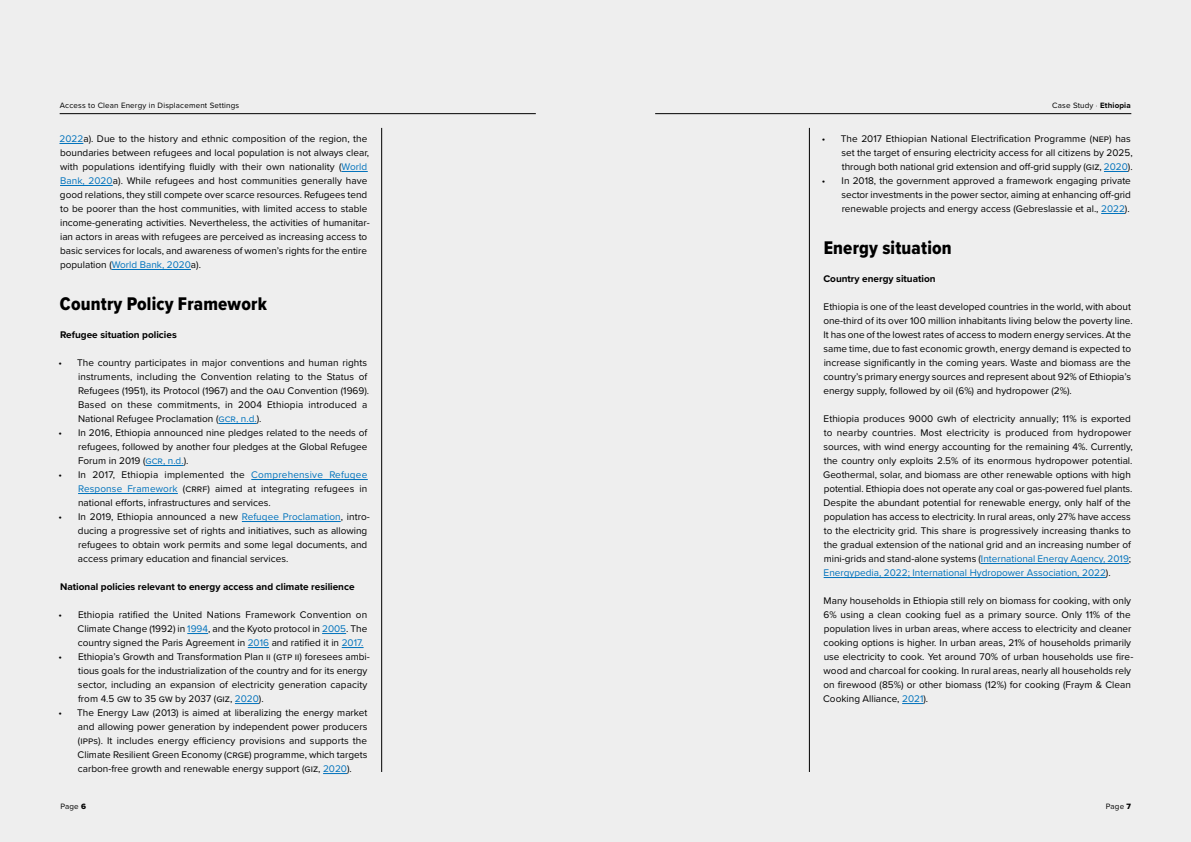
<style>
.page{position:relative;width:1191px;height:842px;background:#eee}
.page>*{position:absolute;margin:0;border:0;box-sizing:border-box;transform-origin:0 0}
.Paragraph_Text{font:19px "Proxima Nova Cond Extrabld";letter-spacing:.01em;color:#000}
.Paragraph_Text-2{font:10px/14px "Proxima Nova";color:#000}
.Paragraph_Text-3{font:700 10px "Proxima Nova";color:#000}
.t1{font:8px "Proxima Nova";letter-spacing:.02em;color:#000}
.s1{color:#0072bc}
.s2{font-weight:300}
.s3{font-weight:700}
.s4{font-family:"Proxima Nova Extrabld"}
</style>
<div class="page">
<hr style="left:60px;top:113px;width:476px;height:1px;background:#000">
<hr style="left:655px;top:113px;width:476px;height:1px;background:#000">
<svg style="left:59px;top:143px;width:24px;height:1px"></svg>
<svg style="left:341px;top:171px;width:27px;height:1px"></svg>
<hr style="left:60px;top:185px;width:53px;height:1px;background:#0072bc">
<hr style="left:112px;top:269px;width:79px;height:1px;background:#0072bc">
<hr style="left:218px;top:423px;width:39px;height:1px;background:#0072bc">
<hr style="left:145px;top:465px;width:39px;height:1px;background:#0072bc">
<hr style="left:251px;top:479px;width:117px;height:1px;background:#0072bc">
<hr style="left:78px;top:493px;width:100px;height:1px;background:#0072bc">
<hr style="left:242px;top:521px;width:99px;height:1px;background:#0072bc">
<svg style="left:187px;top:633px;width:21px;height:1px"></svg>
<svg style="left:322px;top:633px;width:24px;height:1px"></svg>
<svg style="left:248px;top:647px;width:21px;height:1px"></svg>
<svg style="left:342px;top:647px;width:21px;height:1px"></svg>
<svg style="left:235px;top:703px;width:24px;height:1px"></svg>
<svg style="left:323px;top:773px;width:24px;height:1px"></svg>
<svg style="left:1104px;top:171px;width:24px;height:1px"></svg>
<svg style="left:1101px;top:213px;width:24px;height:1px"></svg>
<hr style="left:981px;top:563px;width:147px;height:1px;background:#0072bc">
<hr style="left:823px;top:577px;width:283px;height:1px;background:#0072bc">
<svg style="left:902px;top:703px;width:21px;height:1px"></svg>
<hr style="left:809px;top:128px;width:1px;height:644px;background:#000">
<hr style="left:381px;top:128px;width:1px;height:644px;background:#000">
<p class="t1" style="left:60px;top:99px;width:181px">Access to Clean Energy in Displacement Settings</p>
<p class="Paragraph_Text-2" style="left:59px;top:131px;width:312px"><span class="s1">2022</span>a). Due to the history and ethnic composition of the region, the boundaries between refugees and local population is not always clear, with populations identifying fluidly with their own nationality (<span class="s1">World Bank, 2020</span>a). While refugees and host communities generally have good relations, they still compete over scarce resources. Refugees tend to be poorer than the host communities, with limited access to stable income-generating activities. Nevertheless, the activities of humanitar&shy;ian actors in areas with refugees are perceived as increasing access to basic services for locals, and awareness of women’s rights for the entire population (<span class="s1">World Bank, 2020</span>a).</p>
<p class="Paragraph_Text" style="left:60px;top:290px;width:208px">Country Policy Framework</p>
<p class="Paragraph_Text-3" style="left:60px;top:327px;width:118px">Refugee situation policies</p>
<p class="Paragraph_Text-2" style="left:78px;top:355px;width:292px;text-indent:-20px">• The country participates in major conventions and human rights instruments, including the Convention relating to the Status of Refugees (1951), its Protocol (1967) and the OAU Convention (1969).<br>Based on these commitments, in 2004 Ethiopia introduced a National Refugee Proclamation (<span class="s1">GCR, n.d.</span>).</p>
<p class="Paragraph_Text-2" style="left:78px;top:425px;width:291px;text-align:justify;text-indent:-20px">• In 2016, Ethiopia announced nine pledges related to the needs of refugees, followed by another four pledges at the Global Refugee Forum in 2019 (<span class="s1">GCR, n.d.</span>).</p>
<p class="Paragraph_Text-2" style="left:78px;top:467px;width:291px;text-align:justify;text-indent:-20px">• In 2017, Ethiopia implemented the <span class="s1">Comprehensive Refugee Response Framework</span> (CRRF) aimed at integrating refugees in national efforts, infrastructures and services.</p>
<p class="Paragraph_Text-2" style="left:78px;top:509px;width:293px;text-indent:-20px">• In 2019, Ethiopia announced a new <span class="s1">Refugee Proclamation</span>, intro&shy;ducing a progressive set of rights and initiatives, such as allowing refugees to obtain work permits and some legal documents, and access primary education and financial services.</p>
<p class="Paragraph_Text-3" style="left:60px;top:579px;width:296px">National policies relevant to energy access and climate resilience</p>
<p class="Paragraph_Text-2" style="left:78px;top:607px;width:291px;text-align:justify;text-indent:-19px">• Ethiopia ratified the United Nations Framework Convention on Climate Change (1992) in <span class="s1">1994</span>, and the Kyoto protocol in <span class="s1">2005</span>. The country signed the Paris Agreement in <span class="s1">2016</span> and ratified it in <span class="s1">2017.</span></p>
<p class="Paragraph_Text-2" style="left:78px;top:649px;width:293px;text-indent:-20px">• Ethiopia’s Growth and Transformation Plan II (GTP II) foresees ambi&shy;tious goals for the industrialization of the country and for its energy sector, including an expansion of electricity generation capacity from 4.5 GW to 35 GW by 2037 (GIZ, <span class="s1">2020</span>).</p>
<p class="Paragraph_Text-2" style="left:78px;top:705px;width:291px;text-align:justify;text-indent:-19px">• The Energy Law (2013) is aimed at liberalizing the energy market and allowing power generation by independent power producers (IPPs). It includes energy efficiency provisions and supports the Climate Resilient Green Economy (CRGE) programme, which targets carbon-free growth and renewable energy support (GIZ, <span class="s1">2020</span>).</p>
<p class="t1" style="left:1052px;top:99px;width:80px">Case Study <span class="s2">·</span> <span class="s3">Ethiopia</span></p>
<p class="Paragraph_Text-2" style="left:841px;top:131px;width:293px;text-indent:-20px">• The 2017 Ethiopian National Electrification Programme (NEP) has set the target of ensuring electricity access for all citizens by 2025, through both national grid extension and off-grid supply (GIZ, <span class="s1">2020</span>).</p>
<p class="Paragraph_Text-2" style="left:841px;top:173px;width:291px;text-align:justify;text-indent:-20px">• In 2018, the government approved a framework engaging private sector investments in the power sector, aiming at enhancing off-grid renewable projects and energy access (Gebreslassie et al., <span class="s1">2022</span>).</p>
<p class="Paragraph_Text" style="left:823px;top:234px;width:129px">Energy situation</p>
<p class="Paragraph_Text-3" style="left:823px;top:271px;width:114px">Country energy situation</p>
<p class="Paragraph_Text-2" style="left:823px;top:299px;width:311px">Ethiopia is one of the least developed countries in the world, with about one-third of its over 100 million inhabitants living below the poverty line.<br>It has one of the lowest rates of access to modern energy services. At the same time, due to fast economic growth, energy demand is expected to increase significantly in the coming years. Waste and biomass are the country’s primary energy sources and represent about 92% of Ethiopia’s energy supply, followed by oil (6%) and hydropower (2%).</p>
<p class="Paragraph_Text-2" style="left:823px;top:411px;width:311px">Ethiopia produces 9000 GWh of electricity annually; 11% is exported to nearby countries. Most electricity is produced from hydropower sources, with wind energy accounting for the remaining 4%. Currently, the country only exploits 2.5% of its enormous hydropower potential.<br>Geothermal, solar, and biomass are other renewable options with high potential. Ethiopia does not operate any coal or gas-powered fuel plants.<br>Despite the abundant potential for renewable energy, only half of the population has access to electricity. In rural areas, only 27% have access to the electricity grid. This share is progressively increasing thanks to the gradual extension of the national grid and an increasing number of mini-grids and stand-alone systems (<span class="s1">International Energy Agency, 2019</span>; <span class="s1">Energypedia, 2022; International Hydropower Association, 2022</span>).</p>
<p class="Paragraph_Text-2" style="left:823px;top:593px;width:312px">Many households in Ethiopia still rely on biomass for cooking, with only 6% using a clean cooking fuel as a primary source. Only 11% of the population lives in urban areas, where access to electricity and cleaner cooking options is higher. In urban areas, 21% of households primarily use electricity to cook. Yet around 70% of urban households use fire&shy;wood and charcoal for cooking. In rural areas, nearly all households rely on firewood (85%) or other biomass (12%) for cooking (Fraym &amp; Clean Cooking Alliance, <span class="s1">2021</span>).</p>
<p class="t1" style="left:60px;top:801px;width:27px">Page <span class="s4">6</span></p>
<p class="t1" style="left:1105px;top:801px;width:27px">Page <span class="s4">7</span></p>
</div>
